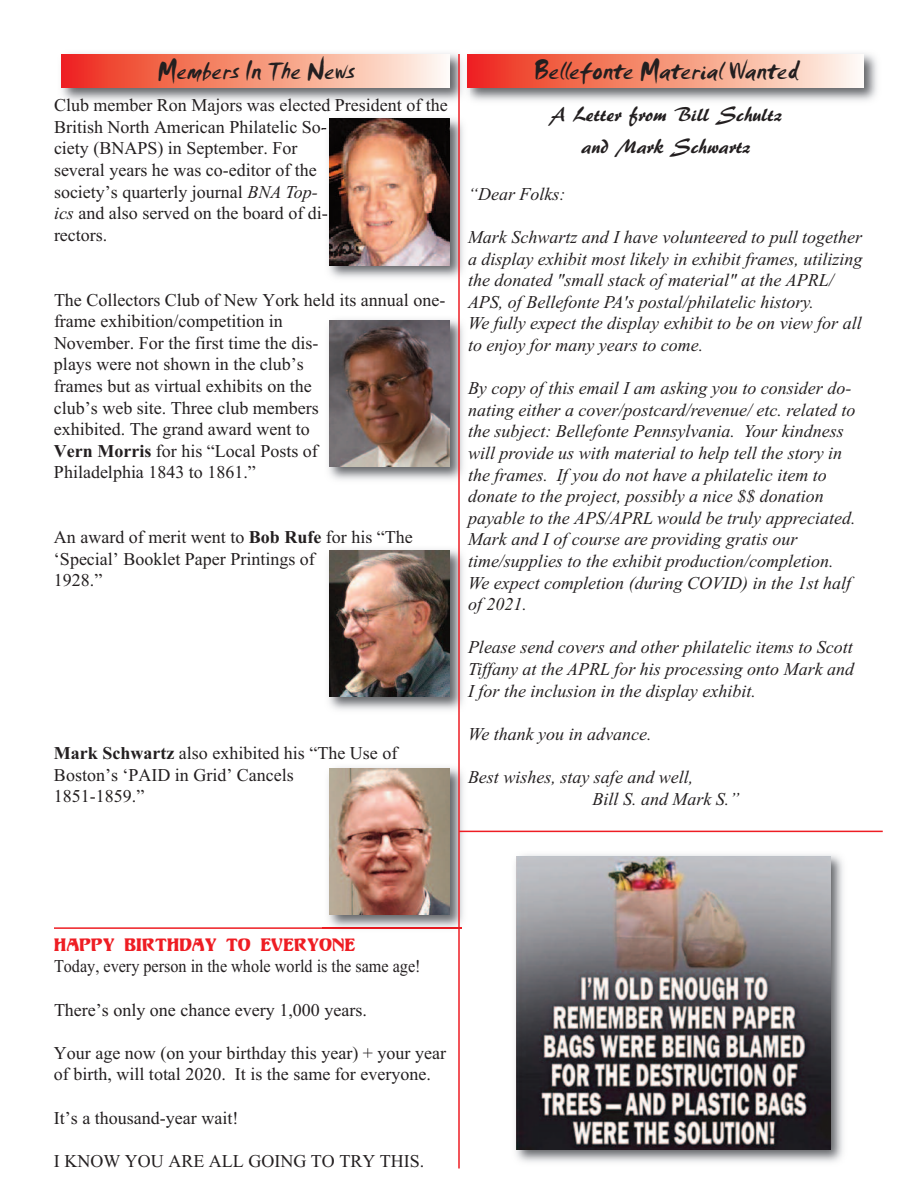
<style>
.page{position:relative;width:918px;height:1188px;background:#fff}
.page>*{position:absolute;margin:0;border:0;box-sizing:border-box;transform-origin:0 0}
.t1{font:27px "Smudger Let Plain";color:#231f20}
.t2{font:21px/32.2px "ARBERKLEY";color:#231f20;text-align:center}
.t3{font:italic 18px/21.6px "Times New Roman";color:#231f20}
.t4{font:18px/21.6px "Times New Roman";color:#231f20}
.t5{font:18px "Times New Roman";color:#231f20;scale:.9 1}
.t6{font:18px "Unicorn";color:#ee1d23}
.s1{font-style:italic}
.s2{font-weight:700}
</style>
<div class="page">
<img style="left:61px;top:53px;width:816px;height:48px">
<svg style="left:62px;top:54px;width:388px;height:34px;background:#f6937e"></svg>
<hr style="left:54px;top:927px;width:407px;height:2px;background:#ee1d23">
<svg style="left:468px;top:54px;width:396px;height:34px;background:#f6937d"></svg>
<img style="left:323px;top:118px;width:140px;height:160px">
<img style="left:330px;top:119px;width:120px;height:146px">
<img style="left:328px;top:319px;width:135px;height:161px">
<img style="left:330px;top:320px;width:120px;height:147px">
<img style="left:328px;top:767px;width:142px;height:162px">
<img style="left:328px;top:927px;width:133px;height:2px">
<img style="left:330px;top:768px;width:120px;height:147px">
<img style="left:328px;top:549px;width:135px;height:161px">
<img style="left:330px;top:550px;width:120px;height:146px">
<img style="left:515px;top:854px;width:328px;height:308px">
<img style="left:516px;top:856px;width:314px;height:293px">
<hr style="left:459px;top:831px;width:424px;height:1px;background:#ee1d23">
<hr style="left:458px;top:54px;width:2px;height:1115px;background:#ee1d23">
<h1 class="t1" style="left:157px;top:53px;width:200px">Members In The News</h1>
<h1 class="t1" style="left:534px;top:53px;width:266px">Bellefonte Material Wanted</h1>
<p class="t4" style="left:54px;top:94px;width:395px">Club member Ron Majors was elected President of the British North American Philatelic So-<br>ciety (BNAPS) in September. For<br>several years he was co-editor of the<br>society’s quarterly journal <span class="s1">BNA Top-<br>ics</span> and also served on the board of di-<br>rectors.</p>
<p class="t2" style="left:550px;top:98px;width:233px">A Letter from Bill Schultz and Mark Schwartz</p>
<p class="t3" style="left:468px;top:183px;width:99px">“Dear Folks:</p>
<p class="t3" style="left:468px;top:226px;width:396px">Mark Schwartz and I have volunteered to pull together a display exhibit most likely in exhibit frames, utilizing the donated "small stack of material" at the APRL/ APS, of Bellefonte PA's postal/philatelic history.<br>We fully expect the display exhibit to be on view for all to enjoy for many years to come.</p>
<p class="t3" style="left:468px;top:377px;width:389px">By copy of this email I am asking you to consider do&shy;nating either a cover/postcard/revenue/ etc. related to the subject: Bellefonte Pennsylvania. Your kindness will provide us with material to help tell the story in the frames. If you do not have a philatelic item to donate to the project, possibly a nice $$ donation payable to the APS/APRL would be truly appreciated.<br>Mark and I of course are providing gratis our time/supplies to the exhibit production/completion.<br>We expect completion (during COVID) in the 1st half of 2021.</p>
<p class="t3" style="left:468px;top:636px;width:388px;text-align:justify">Please send covers and other philatelic items to Scott Tiffany at the APRL for his processing onto Mark and I for the inclusion in the display exhibit.</p>
<p class="t3" style="left:468px;top:723px;width:185px">We thank you in advance.</p>
<p class="t3" style="left:593px;top:766px;width:148px;text-indent:-125px">Best wishes, stay safe and well,<br>Bill S. and Mark S.”</p>
<p class="t4" style="left:54px;top:288px;width:393px">The Collectors Club of New York held its annual one&shy;frame exhibition/competition in<br>November. For the first time the dis-<br>plays were not shown in the club’s<br>frames but as virtual exhibits on the<br>club’s web site. Three club members<br>exhibited. The grand award went to<br><span class="s2">Vern Morris</span> for his “Local Posts of<br>Philadelphia 1843 to 1861.”</p>
<p class="t4" style="left:54px;top:526px;width:360px">An award of merit went to <span class="s2">Bob Rufe</span> for his “The ‘Special’ Booklet Paper Printings of<br>1928.”</p>
<p class="t4" style="left:54px;top:742px;width:345px"><span class="s2">Mark Schwartz</span> also exhibited his “The Use of<br>Boston’s ‘PAID in Grid’ Cancels<br>1851-1859.”</p>
<p class="t6" style="left:54px;top:933px;width:303px">HAPPY BIRTHDAY TO EVERYONE</p>
<p class="t5" style="left:54px;top:956px;width:409px">Today, every person in the whole world is the same age!</p>
<p class="t4" style="left:54px;top:999px;width:314px">There’s only one chance every 1,000 years.</p>
<p class="t4" style="left:54px;top:1042px;width:394px">Your age now (on your birthday this year) + your year of birth, will total 2020. It is the same for everyone.</p>
<p class="t4" style="left:54px;top:1107px;width:186px">It’s a thousand-year wait!</p>
<p class="t4" style="left:54px;top:1150px;width:372px">I KNOW YOU ARE ALL GOING TO TRY THIS.</p>
</div>
